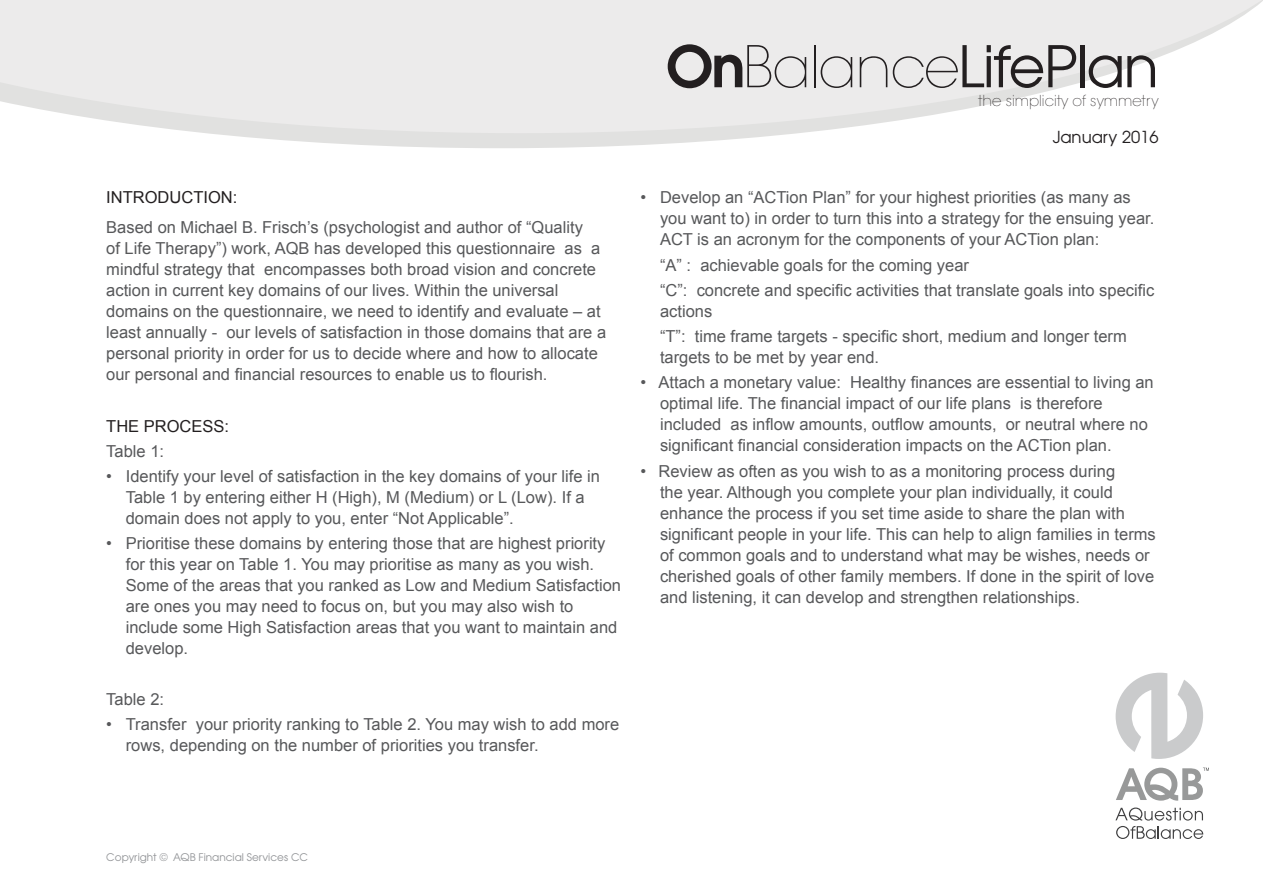
<style>
.page{position:relative;width:1263px;height:893px;background:#fff}
.page>*{position:absolute;margin:0;border:0;box-sizing:border-box;transform-origin:0 0}
.t1{font:57px "Avant Garde";letter-spacing:-.025em;color:#231f20}
.t2{font:16.5px/21px "Arial";color:#57585a}
.t3{font:16.5px "Arial";color:#231f20}
.t4{font:16.5px "Avant Garde";color:#231f20}
.t5{font:200 15px "Avant Garde";color:#231f20}
.t6{font:10.5px "Avant Garde";color:#939598}
.s1{font-weight:600}
.s2{font-weight:200}
</style>
<div class="page">
<svg style="left:207px;top:133px;width:591px;height:15px;fill:#e1e1e0"></svg>
<svg style="left:0;top:0;width:1263px;height:133px;background:#eeeded"></svg>
<svg style="left:1116px;top:768px;width:93px;height:33px"></svg>
<svg style="left:1115px;top:807px;width:88px;height:32px"></svg>
<svg style="left:1115px;top:673px;width:88px;height:86px"></svg>
<p class="t3" style="left:106px;top:187px;width:133px">INTRODUCTION:</p>
<p class="t2" style="left:106px;top:217px;width:501px">Based on Michael B. Frisch’s (psychologist and author of “Quality<br>of Life Therapy”) work, AQB has developed this questionnaire as a mindful strategy that encompasses both broad vision and concrete action in current key domains of our lives. Within the universal domains on the questionnaire, we need to identify and evaluate – at least annually - our levels of satisfaction in those domains that are a personal priority in order for us to decide where and how to allocate our personal and financial resources to enable us to flourish.</p>
<p class="t3" style="left:106px;top:415px;width:124px">THE PROCESS:</p>
<p class="t2" style="left:106px;top:441px;width:59px">Table 1:</p>
<p class="t2" style="left:126px;top:466px;width:476px;text-indent:-20px">• Identify your level of satisfaction in the key domains of your life in<br>Table 1 by entering either H (High), M (Medium) or L (Low). If a domain does not apply to you, enter “Not Applicable”.</p>
<p class="t2" style="left:126px;top:533px;width:497px;text-indent:-20px">• Prioritise these domains by entering those that are highest priority for this year on Table 1. You may prioritise as many as you wish.<br>Some of the areas that you ranked as Low and Medium Satisfaction are ones you may need to focus on, but you may also wish to include some High Satisfaction areas that you want to maintain and develop.</p>
<p class="t2" style="left:106px;top:689px;width:59px">Table 2:</p>
<p class="t2" style="left:126px;top:714px;width:495px;text-indent:-20px">• Transfer your priority ranking to Table 2. You may wish to add more rows, depending on the number of priorities you transfer.</p>
<h1 class="t1" style="left:666px;top:31px;width:494px"><span class="s1">On</span><span class="s2">Balance</span>LifePlan</h1>
<p class="t5" style="left:978px;top:92px;width:182px">the simplicity of symmetry</p>
<p class="t4" style="left:1053px;top:127px;width:107px">January 2016</p>
<p class="t2" style="left:660px;top:187px;width:496px;text-indent:-20px">• Develop an “ACTion Plan” for your highest priorities (as many as you want to) in order to turn this into a strategy for the ensuing year.<br>ACT is an acronym for the components of your ACTion plan:</p>
<p class="t2" style="left:660px;top:252px;width:496px;line-height:25.2px">“A” : achievable goals for the coming year<br>“C”: concrete and specific activities that translate goals into specific</p>
<p class="t2" style="left:660px;top:299px;width:468px;line-height:25.2px">actions<br>“T”: time frame targets - specific short, medium and longer term</p>
<p class="t2" style="left:660px;top:347px;width:221px">targets to be met by year end.</p>
<p class="t2" style="left:660px;top:372px;width:495px;text-indent:-20px">• Attach a monetary value: Healthy finances are essential to living an optimal life. The financial impact of our life plans is therefore included as inflow amounts, outflow amounts, or neutral where no significant financial consideration impacts on the ACTion plan.</p>
<p class="t2" style="left:660px;top:461px;width:497px;text-indent:-20px">• Review as often as you wish to as a monitoring process during<br>the year. Although you complete your plan individually, it could enhance the process if you set time aside to share the plan with significant people in your life. This can help to align families in terms of common goals and to understand what may be wishes, needs or cherished goals of other family members. If done in the spirit of love and listening, it can develop and strengthen relationships.</p>
<p class="t6" style="left:106px;top:851px;width:203px">Copyright © AQB Financial Services CC</p>
</div>
